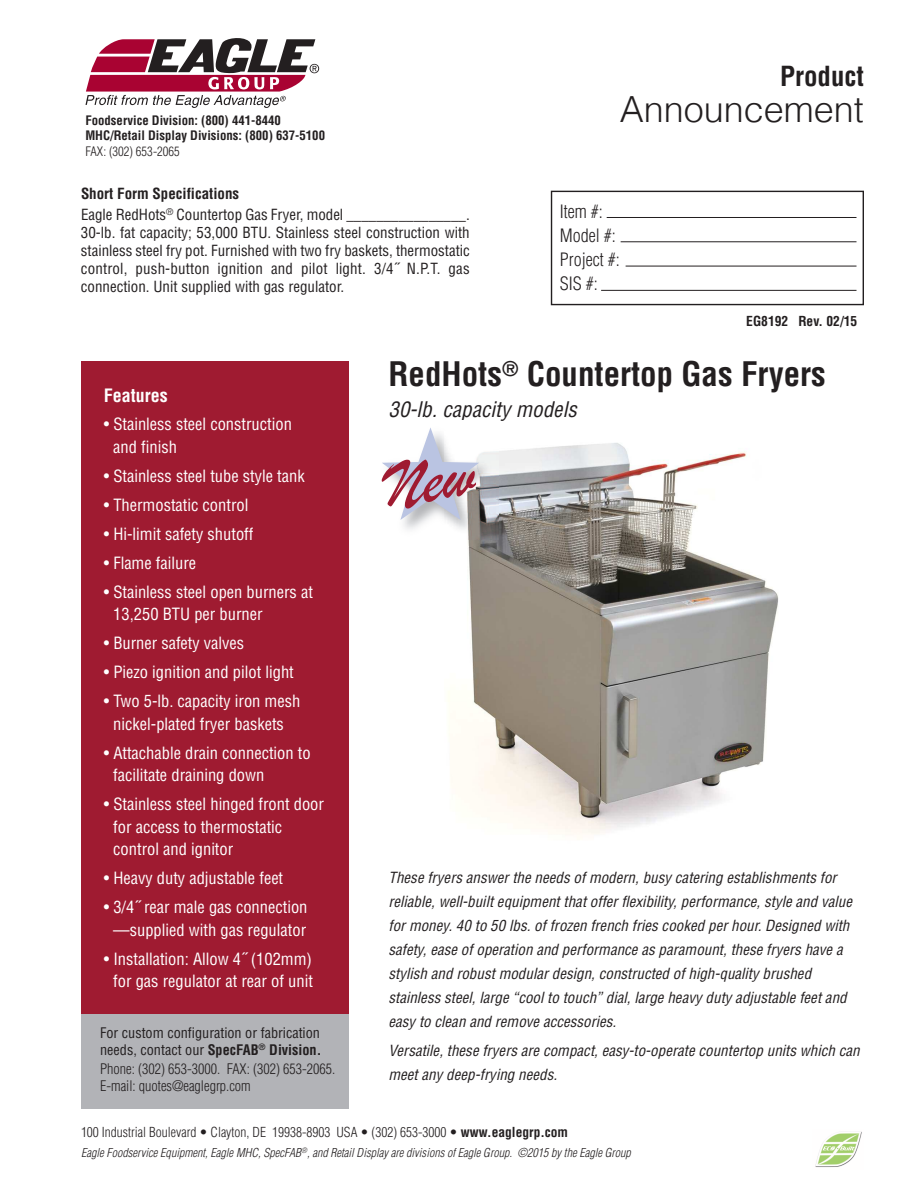
<style>
.page{position:relative;width:918px;height:1188px;background:#fff}
.page>*{position:absolute;margin:0;border:0;box-sizing:border-box;transform-origin:0 0}
.t1{font:300 36px "Helvetica";color:#231f20}
.t2{font:700 condensed 33px "Helvetica";color:#231f20}
.t3{font:700 condensed 27px "Helvetica";color:#231f20}
.t4{font:italic condensed 21px "Helvetica";letter-spacing:.005em;color:#231f20}
.t5{font:300 condensed 18px/24px "Helvetica";color:#231f20}
.t6{font:700 condensed 18px "Helvetica";color:#fff}
.t7{font:condensed 16.5px/22.5px "Helvetica";color:#fff}
.t8{font:italic condensed 15px/24px "Helvetica";letter-spacing:.005em;color:#231f20}
.t9{font:condensed 15px/18px "Helvetica";color:#231f20}
.t10{font:condensed 14.25px/16.5px "Helvetica";color:#231f20}
.t11{font:300 condensed 14.25px/16.5px "Helvetica";color:#231f20}
.t12{font:300 condensed 13.5px "Helvetica";color:#231f20}
.t13{font:700 condensed 13.5px "Helvetica";color:#231f20}
.t14{font:700 condensed 12.75px/15.3px "Helvetica";color:#231f20}
.t15{font:300 condensed 12.75px "Helvetica";color:#231f20}
.t16{font:italic 300 condensed 12px "Helvetica";letter-spacing:.005em;color:#231f20}
.s1{font-weight:700}
</style>
<div class="page">
<img style="left:448px;top:443px;width:330px;height:392px">
<div style="left:81px;top:1013px;width:267px;height:95px;background:#b2b3b7"></div>
<svg style="left:85px;top:38px;width:234px;height:70px"></svg>
<div style="left:81px;top:361px;width:267px;height:653px;background:#9f1b31"></div>
<div style="left:551px;top:191px;width:313px;height:114px;border:1px solid #231f20"></div>
<hr style="left:607px;top:217px;width:249px;height:1px;background:#231f20">
<hr style="left:621px;top:241px;width:235px;height:1px;background:#231f20">
<hr style="left:626px;top:266px;width:230px;height:1px;background:#231f20">
<hr style="left:601px;top:290px;width:255px;height:1px;background:#231f20">
<img style="left:815px;top:1131px;width:47px;height:36px">
<img style="left:403px;top:443px;width:95px;height:96px">
<svg style="left:382px;top:428px;width:97px;height:92px"></svg>
<p class="t14" style="left:85px;top:113px;width:241px">Foodservice Division: (800) 441-8440<br>MHC/Retail Display Divisions: (800) 637-5100</p>
<p class="t15" style="left:85px;top:144px;width:96px">FAX: (302) 653-2065</p>
<p class="t9" style="left:81px;top:183px;width:390px;line-height:21.3px"><span class="s1">Short Form Specifications<br></span>Eagle RedHots<sup>®</sup> Countertop Gas Fryer, model ________________.</p>
<p class="t9" style="left:81px;top:224px;width:390px;text-align:justify">30-lb. fat capacity; 53,000 BTU. Stainless steel construction with stainless steel fry pot. Furnished with two fry baskets, thermostatic control, push-button ignition and pilot light. 3/4˝ N.P.T. gas connection. Unit supplied with gas regulator.</p>
<h3 class="t3" style="left:780px;top:61px;width:85px">Product</h3>
<h1 class="t1" style="left:620px;top:95px;width:246px">Announcement</h1>
<p class="t5" style="left:560px;top:200px;width:61px">Item #:<br>Model #:<br>Project #:<br>SIS #:</p>
<p class="t6" style="left:104px;top:385px;width:65px">Features</p>
<p class="t7" style="left:113px;top:414px;width:180px;text-indent:-10px">• Stainless steel construction and finish</p>
<p class="t7" style="left:104px;top:465px;width:203px">• Stainless steel tube style tank</p>
<p class="t7" style="left:104px;top:494px;width:146px">• Thermostatic control</p>
<p class="t7" style="left:104px;top:523px;width:151px">• Hi-limit safety shutoff</p>
<p class="t7" style="left:104px;top:552px;width:94px">• Flame failure</p>
<p class="t7" style="left:113px;top:581px;width:201px;text-indent:-10px">• Stainless steel open burners at<br>13,250 BTU per burner</p>
<p class="t7" style="left:104px;top:632px;width:142px">• Burner safety valves</p>
<p class="t7" style="left:104px;top:661px;width:192px">• Piezo ignition and pilot light</p>
<p class="t7" style="left:104px;top:690px;width:198px;text-align:center">• Two 5-lb. capacity iron mesh nickel-plated fryer baskets</p>
<p class="t7" style="left:113px;top:742px;width:199px;text-indent:-10px">• Attachable drain connection to facilitate draining down</p>
<p class="t7" style="left:113px;top:793px;width:212px;text-indent:-10px">• Stainless steel hinged front door for access to thermostatic control and ignitor</p>
<p class="t7" style="left:104px;top:867px;width:181px">• Heavy duty adjustable feet</p>
<p class="t7" style="left:104px;top:896px;width:205px;text-align:center">• 3/4˝ rear male gas connection —supplied with gas regulator</p>
<p class="t7" style="left:104px;top:948px;width:211px;text-align:center">• Installation: Allow 4˝ (102mm) for gas regulator at rear of unit</p>
<p class="t10" style="left:100px;top:1025px;width:223px">For custom configuration or fabrication needs, contact our <span class="s1">SpecFAB</span><sup>®</sup> <span class="s1">Division.</span></p>
<p class="t11" style="left:100px;top:1061px;width:237px">Phone: (302) 653-3000. FAX: (302) 653-2065.<br>E-mail: quotes@eaglegrp.com</p>
<p class="t13" style="left:746px;top:313px;width:112px">EG8192 Rev. 02/15</p>
<h2 class="t2" style="left:388px;top:355px;width:439px">RedHots<sup>®</sup> Countertop Gas Fryers</h2>
<h3 class="t4" style="left:388px;top:397px;width:190px">30-lb. capacity models</h3>
<p class="t8" style="left:388px;top:866px;width:465px">These fryers answer the needs of modern, busy catering establishments for reliable, well-built equipment that offer flexibility, performance, style and value for money. 40 to 50 lbs. of frozen french fries cooked per hour. Designed with safety, ease of operation and performance as paramount, these fryers have a stylish and robust modular design, constructed of high-quality brushed stainless steel, large “cool to touch” dial, large heavy duty adjustable feet and easy to clean and remove accessories.</p>
<p class="t8" style="left:388px;top:1039px;width:473px">Versatile, these fryers are compact, easy-to-operate countertop units which can meet any deep-frying needs.</p>
<p class="t12" style="left:81px;top:1125px;width:489px">100 Industrial Boulevard • Clayton, DE 19938-8903 USA • (302) 653-3000 • <span class="s1">www.eaglegrp.com</span></p>
<p class="t16" style="left:81px;top:1146px;width:551px">Eagle Foodservice Equipment, Eagle MHC, SpecFAB<sup>®</sup>, and Retail Display are divisions of Eagle Group. ©2015 by the Eagle Group</p>
</div>
